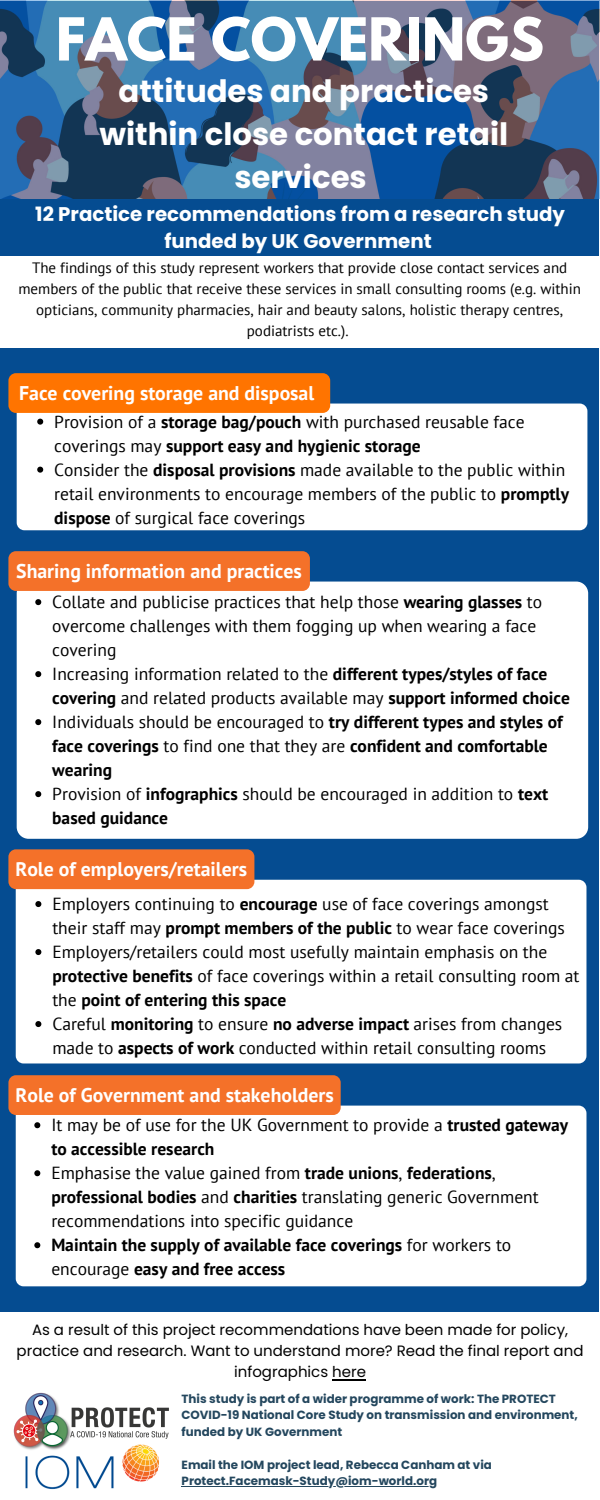
<style>
.page{position:relative;width:600px;height:1500px;background:#fff}
.page>*{position:absolute;margin:0;border:0;box-sizing:border-box;transform-origin:0 0}
.t1{font:700 52.5px "League Spartan";color:#fff}
.t2{font:700 30.8px/42.8px "Poppins";color:#fff;text-align:center}
.t3{font:700 19.8px "PT Sans";color:#fff}
.t4{font:700 19.8px/27px "Poppins";color:#fff;text-align:center}
.t5{font:17.5px/24px "PT Sans";color:#000}
.t6{font:700 17.5px/24px "PT Sans";color:#000}
.t7{font:15px/21px "PT Sans";color:#000;text-align:center}
.t8{font:15px/21px "Poppins";color:#000;text-align:center}
.t9{font:700 11.9px/16.5px "Poppins";color:#24475e}
.s1{font-weight:700}
.s2{font-weight:400}
</style>
<div class="page">
<div style="left:0;top:2px;width:599px;height:1319px;background:#054c91"></div>
<img style="left:0;top:0;width:600px;height:198px">
<img style="left:25px;top:1451px;width:134px;height:39px">
<img style="left:13px;top:1392px;width:156px;height:59px">
<div style="left:0;top:257px;width:599px;height:91px;background:#fff"></div>
<div style="left:0;top:1312px;width:600px;height:76px;background:#fff"></div>
<div style="left:17px;top:404px;width:570px;height:126px;background:#fff;border-radius:8px"></div>
<div style="left:16px;top:880px;width:570px;height:183px;background:#fff;border-radius:8px"></div>
<div style="left:17px;top:582px;width:571px;height:257px;background:#fff;border-radius:12px"></div>
<div style="left:16px;top:1106px;width:570px;height:180px;background:#fff;border-radius:8px"></div>
<svg style="left:35px;top:599px;width:6px;height:6px"></svg>
<svg style="left:35px;top:671px;width:6px;height:6px"></svg>
<svg style="left:35px;top:719px;width:6px;height:6px"></svg>
<svg style="left:35px;top:791px;width:6px;height:6px"></svg>
<div style="left:8px;top:373px;width:322px;height:40px;background:#ff7400;border-radius:7px"></div>
<hr style="left:182px;top:1486px;width:255px;height:1px;background:#24475e">
<hr style="left:332px;top:1379px;width:34px;height:1px;background:#000">
<svg style="left:37px;top:419px;width:6px;height:6px"></svg>
<svg style="left:37px;top:467px;width:6px;height:6px"></svg>
<svg style="left:35px;top:901px;width:6px;height:6px"></svg>
<svg style="left:35px;top:949px;width:6px;height:6px"></svg>
<svg style="left:35px;top:1021px;width:6px;height:6px"></svg>
<svg style="left:34px;top:1122px;width:6px;height:6px"></svg>
<svg style="left:34px;top:1170px;width:6px;height:6px"></svg>
<svg style="left:34px;top:1242px;width:6px;height:6px"></svg>
<div style="left:8px;top:551px;width:302px;height:40px;background:#f47129;border-radius:7px"></div>
<div style="left:8px;top:849px;width:246px;height:40px;background:#f47129;border-radius:7px"></div>
<div style="left:8px;top:1075px;width:333px;height:40px;background:#f47129;border-radius:7px"></div>
<p class="t1" style="left:56px;top:13px;width:490px">FACE COVERINGS</p>
<p class="t2" style="left:99px;top:70px;width:410px">attitudes and practices within close contact retail services</p>
<p class="t4" style="left:35px;top:200px;width:531px">12 Practice recommendations from a research study funded by UK Government</p>
<p class="t7" style="left:18px;top:257px;width:564px">The findings of this study represent workers that provide close contact services and members of the public that receive these services in small consulting rooms (e.g. within opticians, community pharmacies, hair and beauty salons, holistic therapy centres, podiatrists etc.).</p>
<p class="t3" style="left:19px;top:379px;width:297px">Face covering storage and disposal</p>
<p class="t5" style="left:54px;top:409px;width:472px">Provision of a <span class="s1">storage bag/pouch</span> with purchased reusable face coverings may <span class="s1">support easy and hygienic storage</span></p>
<p class="t5" style="left:54px;top:457px;width:516px">Consider the <span class="s1">disposal provisions</span> made available to the public within retail environments to encourage members of the public to <span class="s1">promptly dispose</span> of surgical face coverings</p>
<p class="t3" style="left:16px;top:557px;width:287px">Sharing information and practices</p>
<p class="t5" style="left:52px;top:590px;width:492px">Collate and publicise practices that help those <span class="s1">wearing glasses</span> to overcome challenges with them fogging up when wearing a face covering</p>
<p class="t5" style="left:52px;top:662px;width:519px">Increasing information related to the <span class="s1">different types/styles of face covering</span> and related products available may <span class="s1">support informed choice</span></p>
<p class="t6" style="left:52px;top:710px;width:512px"><span class="s2">Individuals should be encouraged to</span> try different types and styles of face coverings <span class="s2">to find one that they are</span> confident and comfortable wearing</p>
<p class="t5" style="left:52px;top:782px;width:498px">Provision of <span class="s1">infographics</span> should be encouraged in addition to <span class="s1">text based guidance</span></p>
<p class="t3" style="left:15px;top:856px;width:233px">Role of employers/retailers</p>
<p class="t5" style="left:52px;top:892px;width:514px">Employers continuing to <span class="s1">encourage</span> use of face coverings amongst their staff may <span class="s1">prompt members of the public</span> to wear face coverings</p>
<p class="t5" style="left:52px;top:940px;width:529px">Employers/retailers could most usefully maintain emphasis on the <span class="s1">protective benefits</span> of face coverings within a retail consulting room at the <span class="s1">point of entering this space</span></p>
<p class="t5" style="left:52px;top:1012px;width:511px">Careful <span class="s1">monitoring</span> to ensure <span class="s1">no adverse impact</span> arises from changes made to <span class="s1">aspects of work</span> conducted within retail consulting rooms</p>
<p class="t3" style="left:16px;top:1081px;width:320px">Role of Government and stakeholders</p>
<p class="t5" style="left:51px;top:1113px;width:518px">It may be of use for the UK Government to provide a <span class="s1">trusted gateway to accessible research</span></p>
<p class="t5" style="left:51px;top:1161px;width:489px">Emphasise the value gained from <span class="s1">trade unions</span>, <span class="s1">federations</span>, <span class="s1">professional bodies</span> and <span class="s1">charities</span> translating generic Government recommendations into specific guidance</p>
<p class="t6" style="left:51px;top:1233px;width:461px">Maintain the supply of available face coverings <span class="s2">for workers to encourage</span> easy and free access</p>
<p class="t8" style="left:17px;top:1320px;width:568px">As a result of this project recommendations have been made for policy, practice and research. Want to understand more? Read the final report and infographics here</p>
<p class="t9" style="left:182px;top:1390px;width:398px">This study is part of a wider programme of work: The PROTECT<br>COVID-19 National Core Study on transmission and environment, funded by UK Government</p>
<p class="t9" style="left:182px;top:1456px;width:312px">Email the IOM project lead, Rebecca Canham at via<br>Protect.Facemask-Study@iom-world.org</p>
</div>
